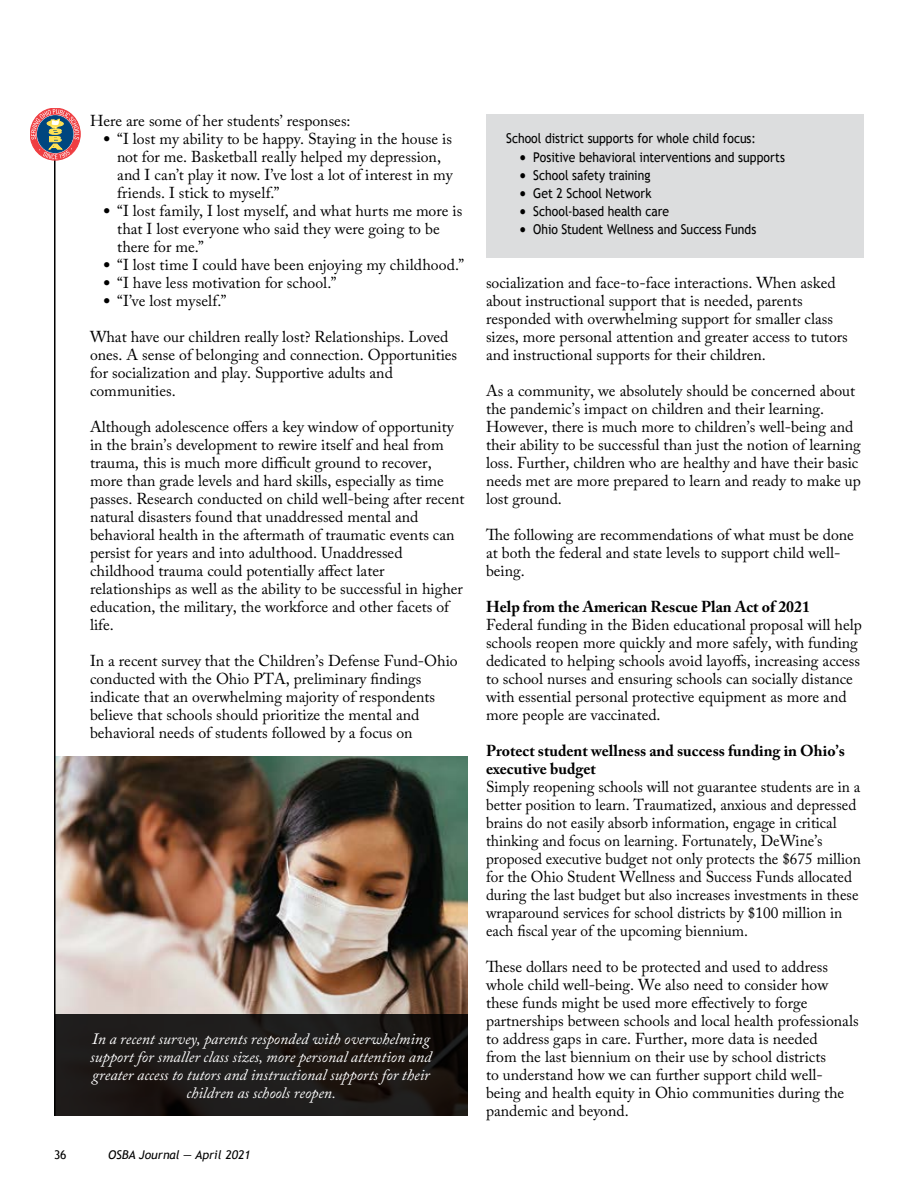
<style>
.page{position:relative;width:918px;height:1188px;background:#fff}
.page>*{position:absolute;margin:0;border:0;box-sizing:border-box;transform-origin:0 0}
.t1{font:15.75px/18px "Adobe Caslon Pro";color:#000}
.t2{font:italic 15.75px/18px "Adobe Caslon Pro";color:#fff;text-align:center}
.t3{font:700 15.75px/18px "Adobe Caslon Pro";color:#000}
.t4{font:13.5px "Trebuchet MS";color:#000;scale:.9 1}
.t5{font:italic 12px "Trebuchet MS";color:#000}
.t6{font:12px "Trebuchet MS";color:#000}
</style>
<div class="page">
<img style="left:56px;top:756px;width:412px;height:258px">
<svg style="left:56px;top:1014px;width:412px;height:102px;background:#1c1816"></svg>
<hr style="left:54px;top:144px;width:2px;height:972px;background:#000">
<svg style="left:31px;top:109px;width:48px;height:50px;background:#a58287"></svg>
<div style="left:486px;top:114px;width:378px;height:144px;background:#dcddde"></div>
<p class="t1" style="left:90px;top:111px;width:262px">Here are some of her students’ responses:</p>
<p class="t1" style="left:117px;top:129px;width:337px;text-indent:-14px">● “I lost my ability to be happy. Staying in the house is not for me. Basketball really helped my depression, and I can’t play it now. I’ve lost a lot of interest in my friends. I stick to myself.”</p>
<p class="t1" style="left:117px;top:201px;width:347px;text-indent:-14px">● “I lost family, I lost myself, and what hurts me more is that I lost everyone who said they were going to be there for me.”</p>
<p class="t1" style="left:104px;top:255px;width:362px">● “I lost time I could have been enjoying my childhood.”</p>
<p class="t1" style="left:104px;top:273px;width:234px">● “I have less motivation for school.”</p>
<p class="t1" style="left:104px;top:291px;width:124px">● “I’ve lost myself.”</p>
<p class="t1" style="left:90px;top:327px;width:369px">What have our children really lost? Relationships. Loved ones. A sense of belonging and connection. Opportunities for socialization and play. Supportive adults and communities.</p>
<p class="t1" style="left:90px;top:417px;width:376px">Although adolescence offers a key window of opportunity in the brain’s development to rewire itself and heal from trauma, this is much more difficult ground to recover, more than grade levels and hard skills, especially as time passes. Research conducted on child well-being after recent natural disasters found that unaddressed mental and behavioral health in the aftermath of traumatic events can persist for years and into adulthood. Unaddressed childhood trauma could potentially affect later relationships as well as the ability to be successful in higher education, the military, the workforce and other facets of life.</p>
<p class="t1" style="left:90px;top:651px;width:369px">In a recent survey that the Children’s Defense Fund-Ohio conducted with the Ohio PTA, preliminary findings indicate that an overwhelming majority of respondents believe that schools should prioritize the mental and behavioral needs of students followed by a focus on</p>
<p class="t2" style="left:90px;top:1029px;width:343px">In a recent survey, parents responded with overwhelming support for smaller class sizes, more personal attention and greater access to tutors and instructional supports for their children as schools reopen.</p>
<p class="t6" style="left:54px;top:1148px;width:14px">36</p>
<p class="t5" style="left:108px;top:1148px;width:144px">OSBA Journal — April 2021</p>
<p class="t4" style="left:506px;top:130px;width:279px">School district supports for whole child focus:</p>
<p class="t4" style="left:520px;top:149px;width:296px">● Positive behavioral interventions and supports</p>
<p class="t4" style="left:520px;top:167px;width:147px">● School safety training</p>
<p class="t4" style="left:520px;top:185px;width:148px">● Get 2 School Network</p>
<p class="t4" style="left:520px;top:203px;width:167px">● School-based health care</p>
<p class="t4" style="left:520px;top:221px;width:264px">● Ohio Student Wellness and Success Funds</p>
<p class="t1" style="left:486px;top:273px;width:363px">socialization and face-to-face interactions. When asked about instructional support that is needed, parents responded with overwhelming support for smaller class sizes, more personal attention and greater access to tutors and instructional supports for their children.</p>
<p class="t1" style="left:486px;top:381px;width:376px">As a community, we absolutely should be concerned about the pandemic’s impact on children and their learning.<br>However, there is much more to children’s well-being and their ability to be successful than just the notion of learning loss. Further, children who are healthy and have their basic needs met are more prepared to learn and ready to make up lost ground.</p>
<p class="t1" style="left:486px;top:525px;width:369px">The following are recommendations of what must be done at both the federal and state levels to support child well&shy;being.</p>
<p class="t3" style="left:486px;top:597px;width:325px">Help from the American Rescue Plan Act of 2021</p>
<p class="t1" style="left:486px;top:615px;width:377px">Federal funding in the Biden educational proposal will help schools reopen more quickly and more safely, with funding dedicated to helping schools avoid layoffs, increasing access to school nurses and ensuring schools can socially distance with essential personal protective equipment as more and more people are vaccinated.</p>
<p class="t3" style="left:486px;top:741px;width:360px">Protect student wellness and success funding in Ohio’s executive budget</p>
<p class="t1" style="left:486px;top:777px;width:376px">Simply reopening schools will not guarantee students are in a better position to learn. Traumatized, anxious and depressed brains do not easily absorb information, engage in critical thinking and focus on learning. Fortunately, DeWine’s proposed executive budget not only protects the $675 million for the Ohio Student Wellness and Success Funds allocated during the last budget but also increases investments in these wraparound services for school districts by $100 million in each fiscal year of the upcoming biennium.</p>
<p class="t1" style="left:486px;top:957px;width:374px">These dollars need to be protected and used to address whole child well-being. We also need to consider how these funds might be used more effectively to forge partnerships between schools and local health professionals to address gaps in care. Further, more data is needed<br>from the last biennium on their use by school districts<br>to understand how we can further support child well&shy;being and health equity in Ohio communities during the pandemic and beyond.</p>
</div>
